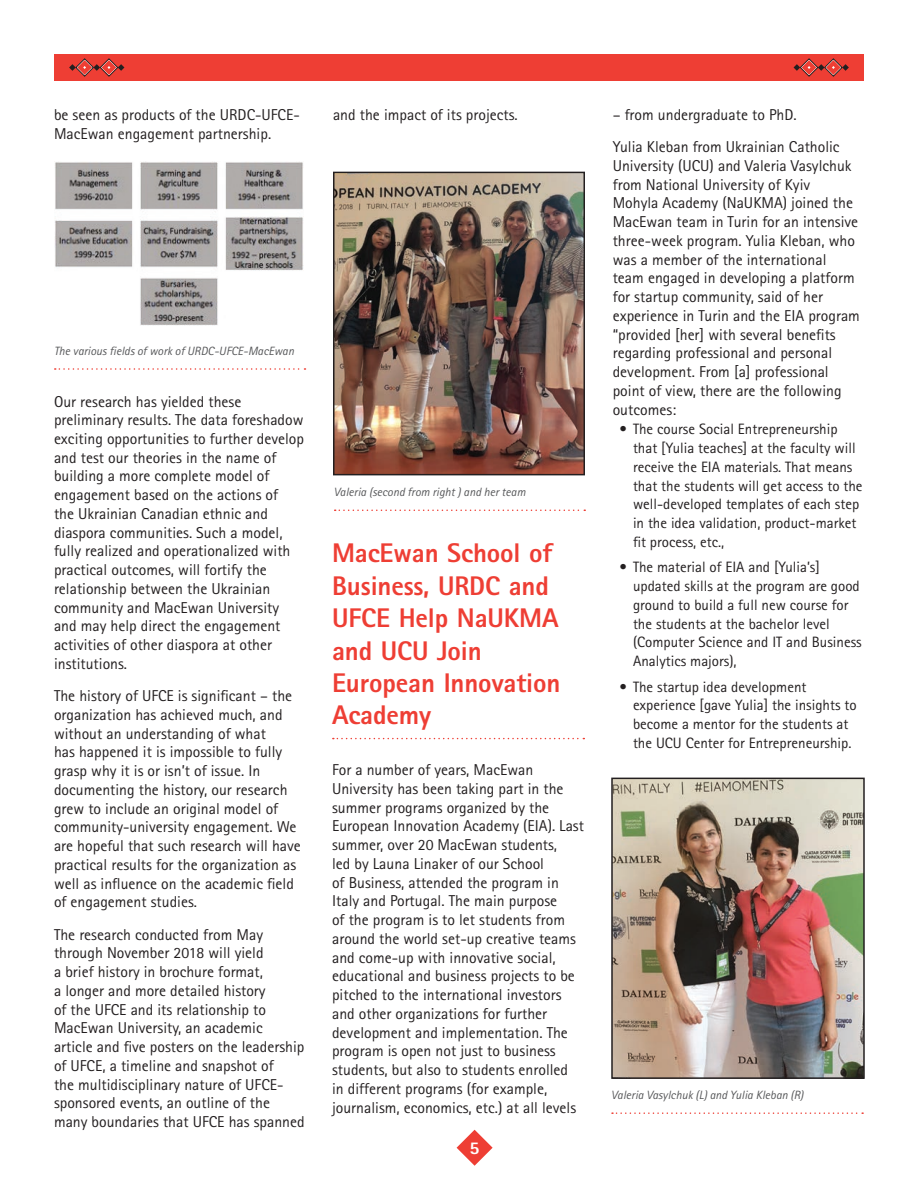
<style>
.page{position:relative;width:918px;height:1188px;background:#fff}
.page>*{position:absolute;margin:0;border:0;box-sizing:border-box;transform-origin:0 0}
.Article_Title{font:800 27px/32.4px "Rotis Sans Serif";letter-spacing:-.005em;color:#ee3e34}
.t1{font:800 18px "Rotis Sans Serif";color:#fff}
.Body_Copy{font:15.75px/18.8px "Rotis Sans Serif";color:#231f20}
.Sub_head{font:15.75px/18.8px "Rotis Sans Serif";color:#231f20}
.t2{font:15px/18.8px "Rotis Sans Serif";color:#231f20}
.Image_Captions_8pt{font:italic 12px "Rotis Sans Serif";color:#57585a}
</style>
<div class="page">
<div style="left:54px;top:54px;width:810px;height:27px;background:#ee3e34"></div>
<svg style="left:794px;top:59px;width:55px;height:17px"></svg>
<svg style="left:69px;top:59px;width:55px;height:17px"></svg>
<svg style="left:457px;top:1130px;width:36px;height:36px"></svg>
<svg style="left:333px;top:738px;width:251px;height:1px"></svg>
<img style="left:614px;top:781px;width:248px;height:295px">
<div style="left:611px;top:778px;width:254px;height:301px;border:2px solid #231f20"></div>
<svg style="left:55px;top:368px;width:250px;height:2px"></svg>
<img style="left:336px;top:175px;width:246px;height:297px">
<div style="left:333px;top:172px;width:252px;height:303px;border:2px solid #231f20"></div>
<svg style="left:335px;top:510px;width:250px;height:1px"></svg>
<svg style="left:612px;top:1112px;width:251px;height:2px"></svg>
<img style="left:55px;top:162px;width:249px;height:163px">
<p class="Sub_head" style="left:54px;top:105px;width:247px">be seen as products of the URDC-UFCE-<br>MacEwan engagement partnership.</p>
<p class="Body_Copy" style="left:333px;top:105px;width:186px">and the impact of its projects.</p>
<p class="Image_Captions_8pt" style="left:54px;top:344px;width:242px">The various fields of work of URDC-UFCE-MacEwan</p>
<p class="Sub_head" style="left:54px;top:392px;width:252px">Our research has yielded these preliminary results. The data foreshadow exciting opportunities to further develop and test our theories in the name of building a more complete model of engagement based on the actions of<br>the Ukrainian Canadian ethnic and diaspora communities. Such a model, fully realized and operationalized with practical outcomes, will fortify the relationship between the Ukrainian community and MacEwan University and may help direct the engagement activities of other diaspora at other institutions.</p>
<p class="Body_Copy" style="left:54px;top:686px;width:248px">The history of UFCE is significant – the organization has achieved much, and without an understanding of what<br>has happened it is impossible to fully grasp why it is or isn’t of issue. In documenting the history, our research grew to include an original model of community-university engagement. We are hopeful that such research will have practical results for the organization as well as influence on the academic field of engagement studies.</p>
<p class="Body_Copy" style="left:54px;top:925px;width:252px">The research conducted from May through November 2018 will yield<br>a brief history in brochure format,<br>a longer and more detailed history<br>of the UFCE and its relationship to MacEwan University, an academic article and five posters on the leadership of UFCE, a timeline and snapshot of<br>the multidisciplinary nature of UFCE&shy;sponsored events, an outline of the many boundaries that UFCE has spanned</p>
<p class="Image_Captions_8pt" style="left:334px;top:485px;width:193px">Valeria (second from right ) and her team</p>
<p class="Article_Title" style="left:332px;top:537px;width:230px">MacEwan School of<br>Business, URDC and<br>UFCE Help NaUKMA and UCU Join<br>European Innovation<br>Academy</p>
<p class="Body_Copy" style="left:332px;top:760px;width:253px">For a number of years, MacEwan University has been taking part in the summer programs organized by the European Innovation Academy (EIA). Last summer, over 20 MacEwan students,<br>led by Launa Linaker of our School<br>of Business, attended the program in Italy and Portugal. The main purpose<br>of the program is to let students from around the world set-up creative teams and come-up with innovative social, educational and business projects to be pitched to the international investors and other organizations for further development and implementation. The program is open not just to business students, but also to students enrolled<br>in different programs (for example, journalism, economics, etc.) at all levels</p>
<p class="t1" style="left:470px;top:1137px;width:12px">5</p>
<p class="Body_Copy" style="left:613px;top:105px;width:185px">– from undergraduate to PhD.</p>
<p class="Body_Copy" style="left:613px;top:137px;width:249px">Yulia Kleban from Ukrainian Catholic University (UCU) and Valeria Vasylchuk from National University of Kyiv<br>Mohyla Academy (NaUKMA) joined the MacEwan team in Turin for an intensive three-week program. Yulia Kleban, who was a member of the international team engaged in developing a platform for startup community, said of her experience in Turin and the EIA program “provided [her] with several benefits regarding professional and personal development. From [a] professional point of view, there are the following outcomes:</p>
<p class="t2" style="left:633px;top:420px;width:231px;text-indent:-14px">• The course Social Entrepreneurship that [Yulia teaches] at the faculty will receive the EIA materials. That means that the students will get access to the well-developed templates of each step in the idea validation, product-market fit process, etc.,</p>
<p class="t2" style="left:633px;top:558px;width:230px;text-indent:-14px">• The material of EIA and [Yulia’s] updated skills at the program are good ground to build a full new course for the students at the bachelor level (Computer Science and IT and Business Analytics majors),</p>
<p class="t2" style="left:633px;top:677px;width:225px;text-indent:-14px">• The startup idea development experience [gave Yulia] the insights to become a mentor for the students at the UCU Center for Entrepreneurship.</p>
<p class="Image_Captions_8pt" style="left:611px;top:1088px;width:194px">Valeria Vasylchuk (L) and Yulia Kleban (R)</p>
</div>
